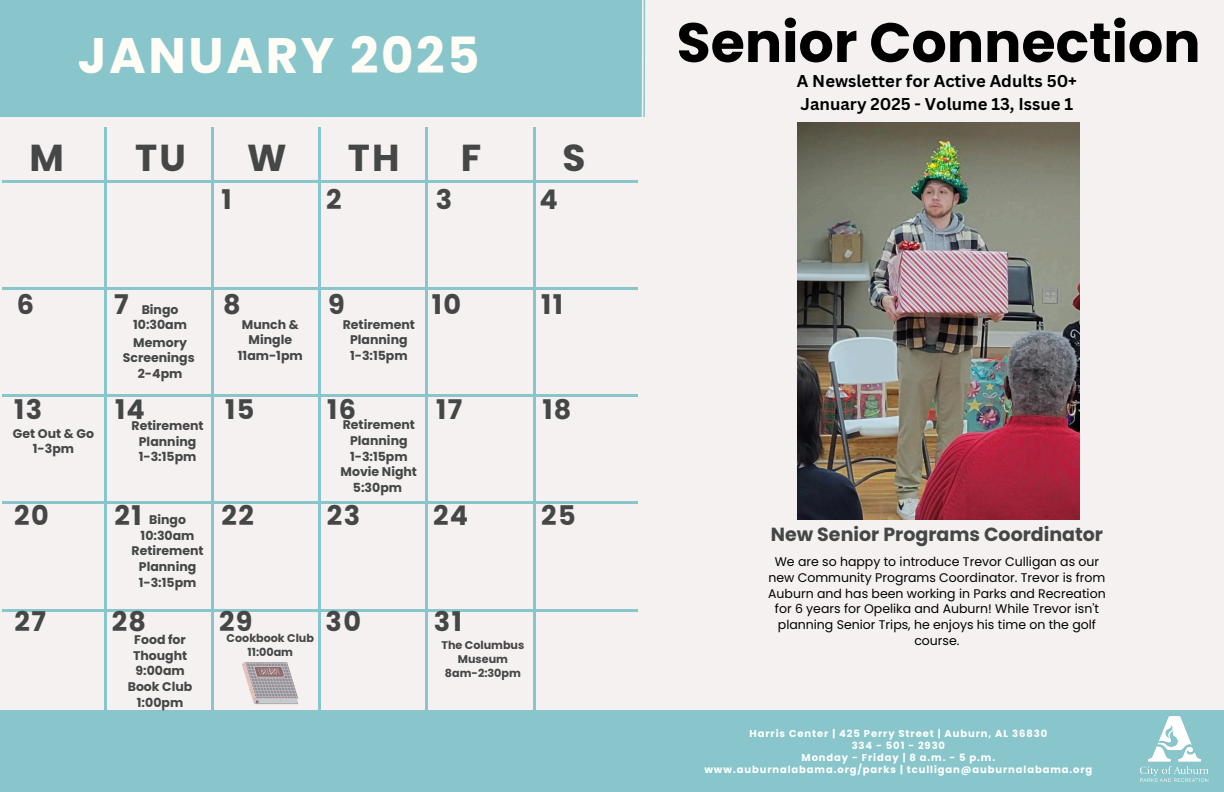
<style>
.page{position:relative;width:1224px;height:792px;background:#f5f1f1}
.page>*{position:absolute;margin:0;border:0;box-sizing:border-box;transform-origin:0 0}
.t1{font:700 55.4px "Poppins";color:#000}
.t2{font:700 49.9px "Poppins";letter-spacing:.05em;color:#fffdf5}
.t3{font:700 37.5px "Poppins";color:#444746}
.t4{font:700 27.1px "Poppins";letter-spacing:.05em;color:#444746}
.t5{font:700 19px "Poppins";color:#444746}
.t6{font:700 16.6px/23.2px "Canva Sans";color:#000}
.t7{font:700 12.5px/15.6px "Poppins";color:#444746;text-align:center}
.t8{font:12.5px/15.8px "Poppins";color:#000;text-align:center}
.t9{font:700 11.1px/13.9px "Poppins";color:#444746;text-align:center}
.t10{font:700 10px "Poppins";letter-spacing:.09em;color:#fff}
</style>
<div class="page">
<hr style="left:533px;top:128px;width:2px;height:585px;background:#88c6cb">
<hr style="left:426px;top:128px;width:2px;height:585px;background:#88c6cb">
<hr style="left:318px;top:128px;width:3px;height:585px;background:#88c6cb">
<hr style="left:211px;top:128px;width:3px;height:585px;background:#88c6cb">
<hr style="left:104px;top:128px;width:2px;height:585px;background:#88c6cb">
<hr style="left:3px;top:609px;width:634px;height:2px;background:#88c6cb">
<hr style="left:3px;top:502px;width:634px;height:2px;background:#88c6cb">
<hr style="left:3px;top:394px;width:634px;height:3px;background:#88c6cb">
<hr style="left:3px;top:287px;width:634px;height:3px;background:#88c6cb">
<hr style="left:3px;top:180px;width:634px;height:2px;background:#88c6cb">
<div style="left:0;top:0;width:645px;height:116px;background:#88c6cb"></div>
<div style="left:29px;top:11px;width:564px;height:81px;background:#88c6cb"></div>
<div style="left:0;top:710px;width:1224px;height:82px;background:#88c6cb"></div>
<img style="left:1140px;top:716px;width:69px;height:66px">
<svg style="left:242px;top:662px;width:56px;height:42px"></svg>
<img style="left:798px;top:123px;width:282px;height:397px">
<p class="t2" style="left:78px;top:20px;width:403px">JANUARY 2025</p>
<p class="t3" style="left:30px;top:132px;width:36px">M</p>
<p class="t3" style="left:135px;top:132px;width:52px">TU</p>
<p class="t3" style="left:247px;top:132px;width:41px">W</p>
<p class="t3" style="left:348px;top:132px;width:53px">TH</p>
<p class="t3" style="left:461px;top:132px;width:22px">F</p>
<p class="t3" style="left:563px;top:132px;width:25px">S</p>
<p class="t4" style="left:222px;top:180px;width:12px">1</p>
<p class="t4" style="left:326px;top:180px;width:17px">2</p>
<p class="t4" style="left:436px;top:180px;width:18px">3</p>
<p class="t4" style="left:540px;top:180px;width:20px">4</p>
<p class="t4" style="left:17px;top:285px;width:19px">6</p>
<p class="t4" style="left:114px;top:285px;width:16px">7</p>
<p class="t4" style="left:223px;top:285px;width:19px">8</p>
<p class="t4" style="left:328px;top:285px;width:18px">9</p>
<p class="t4" style="left:432px;top:285px;width:31px">10</p>
<p class="t4" style="left:541px;top:285px;width:23px">11</p>
<p class="t7" style="left:142px;top:301px;width:38px">Bingo</p>
<p class="t7" style="left:133px;top:317px;width:55px">10:30am</p>
<h4 class="t7" style="left:343px;top:316px;width:74px">Retirement<br>Planning</h4>
<p class="t7" style="left:350px;top:348px;width:59px">1-3:15pm</p>
<p class="t7" style="left:242px;top:316px;width:58px">Munch &amp;<br>Mingle</p>
<p class="t7" style="left:238px;top:348px;width:66px">11am-1pm</p>
<p class="t7" style="left:123px;top:334px;width:74px">Memory<br>Screenings</p>
<p class="t7" style="left:138px;top:366px;width:46px">2-4pm</p>
<h2 class="t4" style="left:14px;top:391px;width:29px">13</h2>
<h2 class="t4" style="left:115px;top:391px;width:31px">14</h2>
<h2 class="t4" style="left:225px;top:391px;width:31px">15</h2>
<h2 class="t4" style="left:327px;top:391px;width:30px">16</h2>
<h2 class="t4" style="left:436px;top:391px;width:28px">17</h2>
<h2 class="t4" style="left:542px;top:391px;width:31px">18</h2>
<p class="t7" style="left:343px;top:417px;width:74px">Retirement<br>Planning<br>1-3:15pm</p>
<p class="t7" style="left:341px;top:464px;width:78px">Movie Night</p>
<h4 class="t7" style="left:353px;top:480px;width:51px">5:30pm</h4>
<p class="t7" style="left:132px;top:418px;width:74px">Retirement<br>Planning</p>
<p class="t7" style="left:139px;top:449px;width:59px">1-3:15pm</p>
<p class="t7" style="left:13px;top:426px;width:83px">Get Out &amp; Go<br>1-3pm</p>
<p class="t1" style="left:677px;top:4px;width:525px">Senior Connection</p>
<h4 class="t6" style="left:797px;top:69px;width:282px">A Newsletter for Active Adults 50+<br>January 2025 - Volume 13, Issue 1</h4>
<h1 class="t4" style="left:14px;top:496px;width:36px">20</h1>
<h1 class="t4" style="left:114px;top:496px;width:29px">21</h1>
<h1 class="t4" style="left:222px;top:496px;width:34px">22</h1>
<h1 class="t4" style="left:327px;top:496px;width:35px">23</h1>
<h1 class="t4" style="left:433px;top:496px;width:37px">24</h1>
<h1 class="t4" style="left:541px;top:496px;width:36px">25</h1>
<h3 class="t7" style="left:149px;top:512px;width:38px">Bingo</h3>
<h4 class="t7" style="left:141px;top:528px;width:55px">10:30am</h4>
<p class="t7" style="left:132px;top:543px;width:74px">Retirement<br>Planning<br>1-3:15pm</p>
<p class="t5" style="left:771px;top:521px;width:334px">New Senior Programs Coordinator</p>
<p class="t8" style="left:768px;top:554px;width:339px">We are so happy to introduce Trevor Culligan as our new Community Programs Coordinator. Trevor is from Auburn and has been working in Parks and Recreation for 6 years for Opelika and Auburn! While Trevor isn't planning Senior Trips, he enjoys his time on the golf</p>
<h6 class="t4" style="left:15px;top:603px;width:33px">27</h6>
<h6 class="t4" style="left:112px;top:603px;width:36px">28</h6>
<h6 class="t4" style="left:219px;top:603px;width:35px">29</h6>
<h6 class="t4" style="left:326px;top:603px;width:37px">30</h6>
<h6 class="t4" style="left:434px;top:603px;width:29px">31</h6>
<p class="t9" style="left:227px;top:632px;width:89px">Cookbook Club</p>
<p class="t8" style="left:914px;top:633px;width:47px">course.</p>
<p class="t9" style="left:248px;top:646px;width:47px">11:00am</p>
<p class="t7" style="left:133px;top:632px;width:56px;text-align:left">Food for<br>Thought</p>
<h4 class="t7" style="left:135px;top:663px;width:51px">9:00am</h4>
<h5 class="t7" style="left:128px;top:679px;width:66px">Book Club<br>1:00pm</h5>
<p class="t9" style="left:442px;top:638px;width:84px">The Columbus<br>Museum</p>
<p class="t9" style="left:445px;top:666px;width:77px">8am-2:30pm</p>
<p class="t10" style="left:750px;top:727px;width:299px">Harris Center | 425 Perry Street | Auburn, AL 36830</p>
<p class="t10" style="left:852px;top:739px;width:95px">334 - 501 - 2930</p>
<p class="t10" style="left:802px;top:751px;width:195px">Monday - Friday | 8 a.m. - 5 p.m.</p>
<p class="t10" style="left:704px;top:763px;width:389px">www.auburnalabama.org/parks | tculligan@auburnalabama.org</p>
</div>
